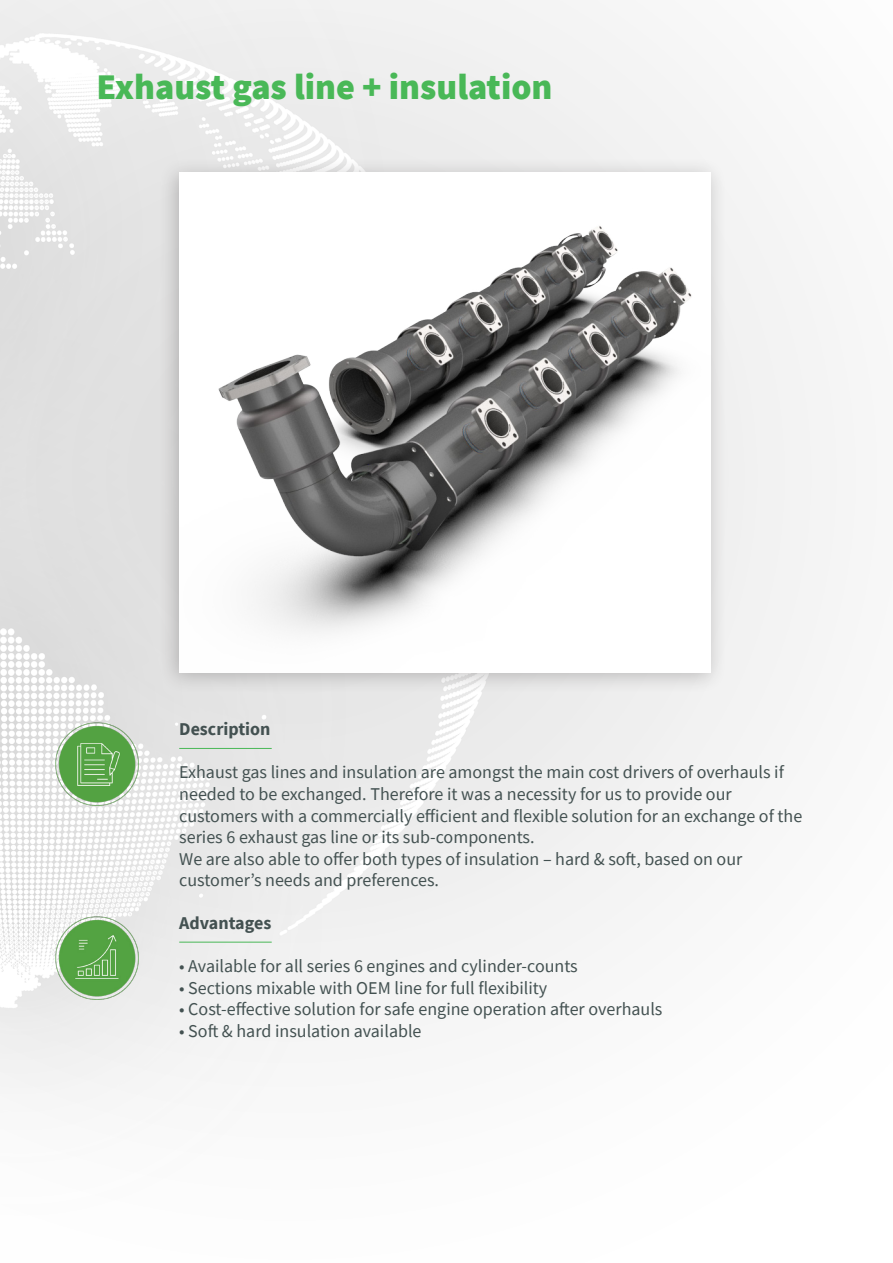
<style>
.page{position:relative;width:893px;height:1263px;background:#fff}
.page>*{position:absolute;margin:0;border:0;box-sizing:border-box;transform-origin:0 0}
.t1{font:900 36px "Source Sans Pro";color:#49b857}
.t2{font:18px/21.6px "Source Sans Pro";color:#435151}
.t3{font:700 18px "Source Sans Pro";color:#435151}
</style>
<div class="page">
<img style="left:0;top:0;width:837px;height:1092px">
<img style="left:54px;top:915px;width:85px;height:85px">
<img style="left:54px;top:722px;width:85px;height:85px">
<div style="left:158px;top:156px;width:569px;height:538px;background:#231f20;opacity:.25"></div>
<img style="left:179px;top:172px;width:532px;height:501px">
<hr style="left:179px;top:748px;width:93px;height:1px;background:#49b857">
<hr style="left:179px;top:942px;width:93px;height:1px;background:#49b857">
<p class="t1" style="left:97px;top:63px;width:457px">Exhaust gas line + insulation</p>
<p class="t3" style="left:179px;top:717px;width:93px">Description</p>
<p class="t2" style="left:179px;top:761px;width:606px">Exhaust gas lines and insulation are amongst the main cost drivers of overhauls if needed to be exchanged. Therefore it was a necessity for us to provide our</p>
<p class="t2" style="left:179px;top:805px;width:625px">customers with a commercially efficient and flexible solution for an exchange of the series 6 exhaust gas line or its sub-components.</p>
<p class="t2" style="left:179px;top:848px;width:565px">We are also able to offer both types of insulation – hard &amp; soft, based on our</p>
<p class="t2" style="left:179px;top:869px;width:261px">customer’s needs and preferences.</p>
<p class="t3" style="left:179px;top:911px;width:94px">Advantages</p>
<p class="t2" style="left:179px;top:955px;width:400px">• Available for all series 6 engines and cylinder-counts</p>
<p class="t2" style="left:179px;top:977px;width:370px">• Sections mixable with OEM line for full flexibility</p>
<p class="t2" style="left:179px;top:998px;width:485px">• Cost-effective solution for safe engine operation after overhauls</p>
<p class="t2" style="left:179px;top:1020px;width:244px">• Soft &amp; hard insulation available</p>
</div>
